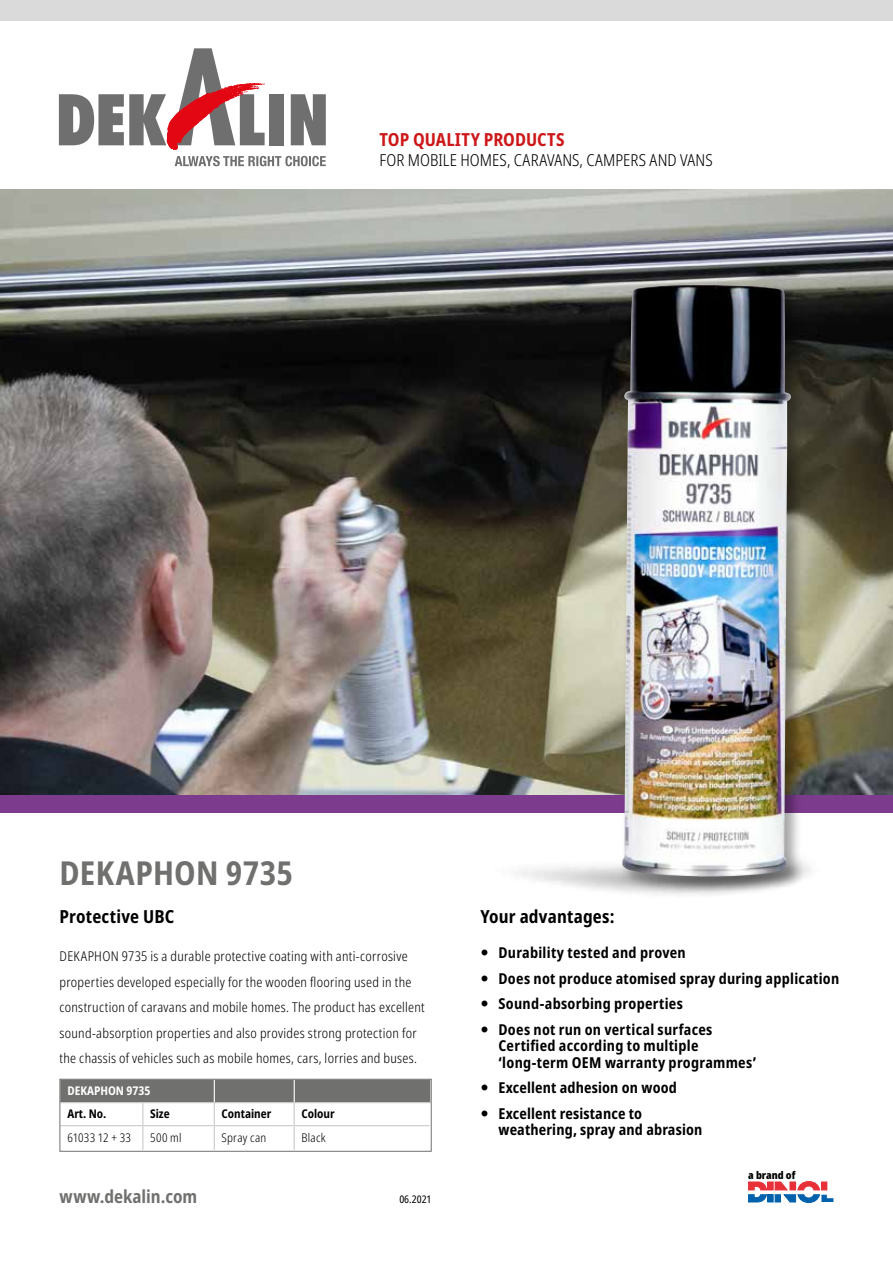
<style>
.page{position:relative;width:893px;height:1263px;background:#fff}
.page>*{position:absolute;margin:0;border:0;box-sizing:border-box;transform-origin:0 0}
.t1{font:700 condensed 33px "Noto Sans";letter-spacing:.01em;color:#70706f}
.t2{font:700 condensed 18px "Noto Sans";letter-spacing:.01em;color:#000}
.t3{font:700 condensed 18px "Noto Sans";color:#cd1719}
.t4{font:700 condensed 18px "Noto Sans";color:#70706f}
.t5{font:300 condensed 16.5px "Noto Sans";color:#000}
.t6{font:700 condensed 15px/25.5px "Noto Sans";letter-spacing:.015em;color:#000}
.t7{font:300 condensed 13.5px/25.5px "Noto Sans";letter-spacing:.02em;color:#000}
.t8{font:700 condensed 12px "Noto Sans";color:#000}
.t9{font:300 condensed 12px "Noto Sans";letter-spacing:.025em;color:#000}
.t10{font:700 condensed 12px "Noto Sans";color:#fff}
.t11{font:300 condensed 12px "Noto Sans";letter-spacing:.005em;color:#000}
.t12{font:900 condensed 10.65px "Noto Sans";color:#000}
.t13{font:condensed 10.5px "Noto Sans";color:#000}
</style>
<div class="page">
<div style="left:0;top:0;width:893px;height:21px;background:#dadada"></div>
<div style="left:270px;top:94px;width:14px;height:51px;background:#706f6f"></div>
<svg style="left:291px;top:94px;width:35px;height:51px;background:#818080"></svg>
<svg style="left:59px;top:48px;width:206px;height:102px"></svg>
<svg style="left:175px;top:156px;width:151px;height:10px"></svg>
<svg style="left:748px;top:1181px;width:85px;height:21px"></svg>
<img style="left:0;top:189px;width:893px;height:606px">
<div style="left:0;top:795px;width:893px;height:17px;background:#7d3b8e"></div>
<svg style="left:62px;top:1081px;width:368px;height:69px"></svg>
<div style="left:60px;top:1079px;width:372px;height:73px;border:1px solid #70706f"></div>
<div style="left:618px;top:281px;width:191px;height:614px;background:#000;opacity:.35"></div>
<img style="left:622px;top:285px;width:169px;height:591px">
<h2 class="t3" style="left:379px;top:126px;width:186px">TOP QUALITY PRODUCTS</h2>
<p class="t5" style="left:379px;top:148px;width:335px">FOR MOBILE HOMES, CARAVANS, CAMPERS AND VANS</p>
<h1 class="t1" style="left:60px;top:849px;width:235px">DEKAPHON 9735</h1>
<h2 class="t2" style="left:60px;top:903px;width:116px">Protective UBC</h2>
<p class="t7" style="left:60px;top:944px;width:367px">DEKAPHON 9735 is a durable protective coating with anti-corrosive properties developed especially for the wooden flooring used in the construction of caravans and mobile homes. The product has excellent sound-absorption properties and also provides strong protection for the chassis of vehicles such as mobile homes, cars, lorries and buses.</p>
<p class="t10" style="left:68px;top:1082px;width:84px">DEKAPHON 9735</p>
<p class="t8" style="left:68px;top:1105px;width:40px">Art. No.</p>
<p class="t8" style="left:150px;top:1105px;width:21px">Size</p>
<p class="t8" style="left:222px;top:1105px;width:51px">Container</p>
<p class="t8" style="left:301px;top:1105px;width:35px">Colour</p>
<p class="t11" style="left:68px;top:1129px;width:65px">61033 12 + 33</p>
<p class="t9" style="left:150px;top:1129px;width:33px">500 ml</p>
<p class="t9" style="left:222px;top:1129px;width:46px">Spray can</p>
<p class="t9" style="left:301px;top:1129px;width:26px">Black</p>
<h2 class="t4" style="left:60px;top:1184px;width:139px">www.dekalin.com</h2>
<p class="t13" style="left:399px;top:1192px;width:34px">06.2021</p>
<h2 class="t2" style="left:480px;top:903px;width:136px">Your advantages:</h2>
<p class="t6" style="left:498px;top:940px;width:342px">Durability tested and proven<br>Does not produce atomised spray during application Sound-absorbing properties<br>Does not run on vertical surfaces</p>
<p class="t6" style="left:498px;top:1038px;width:259px;line-height:16.5px">Certified according to multiple ‘long-term OEM warranty programmes’</p>
<p class="t6" style="left:498px;top:1075px;width:180px">Excellent adhesion on wood<br>Excellent resistance to</p>
<p class="t6" style="left:498px;top:1117px;width:205px">weathering, spray and abrasion</p>
<p class="t12" style="left:748px;top:1166px;width:49px">a brand of</p>
</div>
